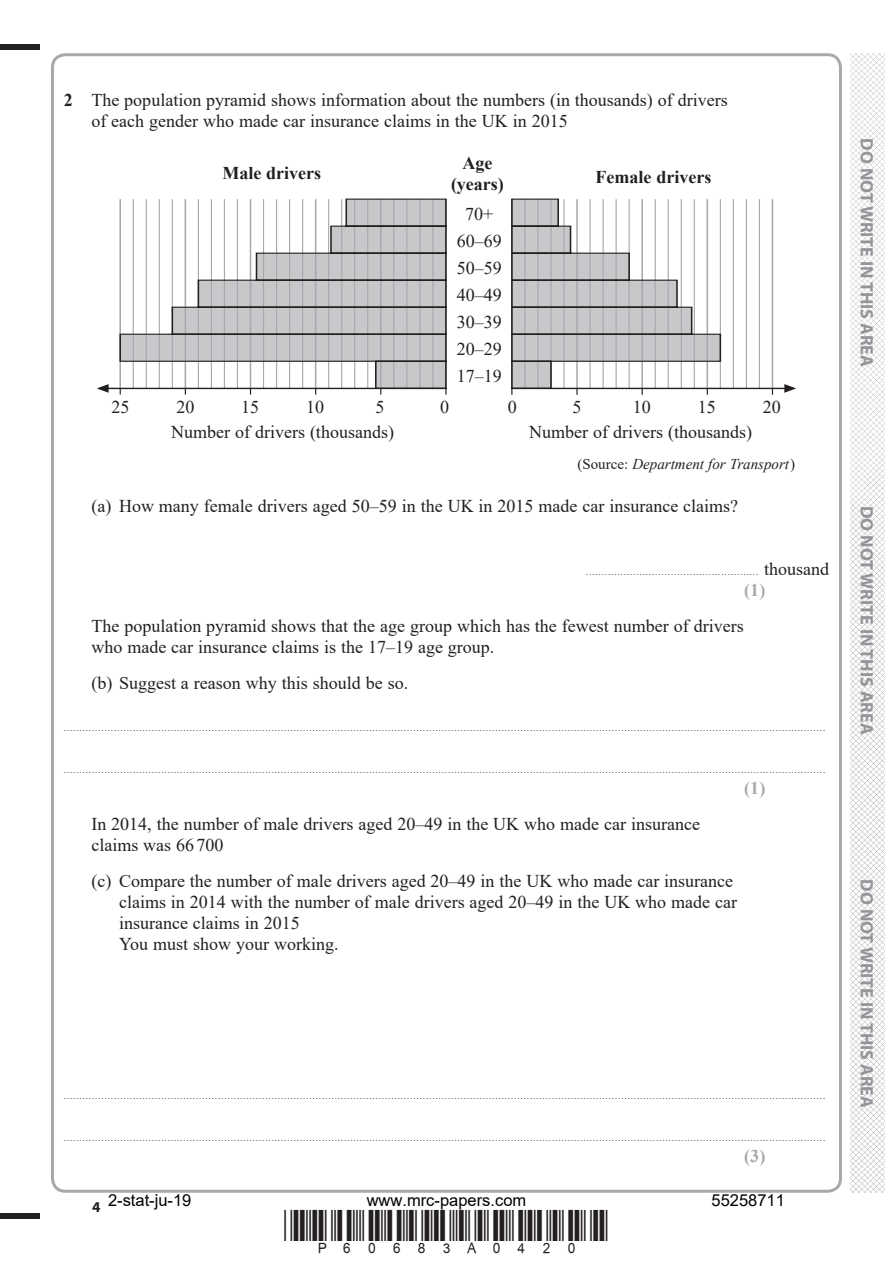
<style>
.page{position:relative;width:893px;height:1263px;background:#fff}
.page>*{position:absolute;margin:0;border:0;box-sizing:border-box;transform-origin:0 0}
.t1{font:18px/21px "Times New Roman";color:#231f20}
.t2{font:700 18px "Myriad Pro";color:#939598}
.t3{font:700 18px/21px "Times New Roman";color:#231f20;text-align:center}
.t4{font:700 18px "Times New Roman";color:#a8a9ad}
.t5{font:16.5px "Arial";color:#000}
.t6{font:italic 15px "Times New Roman";color:#231f20}
.t7{font:700 15px "Myriad Pro";color:#231f20}
.t8{font:9px "Times New Roman";color:#231f20}
.s1{font-weight:700}
.s2{font-style:normal}
.s3{font-size:18px}
</style>
<div class="page">
<div style="left:0;top:44px;width:40px;height:5px;background:#231f20"></div>
<div style="left:0;top:1214px;width:40px;height:5px;background:#231f20"></div>
<img style="left:850px;top:53px;width:34px;height:1140px">
<svg style="left:119px;top:199px;width:328px;height:190px"></svg>
<hr style="left:103px;top:388px;width:343px;height:1px;background:#231f20">
<svg style="left:97px;top:384px;width:13px;height:9px"></svg>
<hr style="left:772px;top:199px;width:1px;height:189px;background:#a8a9ad">
<hr style="left:733px;top:199px;width:1px;height:189px;background:#a8a9ad">
<hr style="left:746px;top:199px;width:1px;height:189px;background:#a8a9ad">
<hr style="left:759px;top:199px;width:1px;height:189px;background:#a8a9ad">
<hr style="left:512px;top:388px;width:278px;height:1px;background:#231f20">
<svg style="left:783px;top:384px;width:13px;height:9px"></svg>
<svg style="left:511px;top:199px;width:211px;height:196px"></svg>
<h1 class="t1" style="left:91px;top:90px;width:638px;text-indent:-28px"><span class="s1">2</span> The population pyramid shows information about the numbers (in thousands) of drivers of each gender who made car insurance claims in the UK in 2015</h1>
<h1 class="t3" style="left:222px;top:163px;width:100px">Male drivers</h1>
<h1 class="t3" style="left:451px;top:152px;width:54px">Age (years)</h1>
<h1 class="t1" style="left:457px;top:200px;width:46px;line-height:27px;text-align:center">70+<br>60–69<br>50–59<br>40–49<br>30–39<br>20–29<br>17–19</h1>
<h1 class="t1" style="left:111px;top:396px;width:19px">25</h1>
<h1 class="t1" style="left:176px;top:396px;width:19px">20</h1>
<h1 class="t1" style="left:241px;top:396px;width:19px">15</h1>
<h1 class="t1" style="left:306px;top:396px;width:19px">10</h1>
<h1 class="t1" style="left:375px;top:396px;width:10px">5</h1>
<h1 class="t1" style="left:440px;top:396px;width:10px">0</h1>
<h1 class="t1" style="left:508px;top:396px;width:10px">0</h1>
<h1 class="t1" style="left:573px;top:396px;width:10px">5</h1>
<h1 class="t1" style="left:633px;top:396px;width:19px">10</h1>
<h1 class="t1" style="left:698px;top:396px;width:19px">15</h1>
<h1 class="t1" style="left:763px;top:396px;width:19px">20</h1>
<h1 class="t3" style="left:595px;top:167px;width:117px">Female drivers</h1>
<h1 class="t1" style="left:171px;top:422px;width:224px">Number of drivers (thousands)</h1>
<h1 class="t1" style="left:529px;top:422px;width:224px">Number of drivers (thousands)</h1>
<h3 class="t6" style="left:577px;top:456px;width:219px"><span class="s2">(Source:</span> Department for Transport<span class="s2">)</span></h3>
<h1 class="t1" style="left:91px;top:495px;width:648px">(a) How many female drivers aged 50–59 in the UK in 2015 made car insurance claims?</h1>
<p class="t8" style="left:586px;top:567px;width:245px">....................................................... <span class="s3">thousand</span></p>
<h1 class="t4" style="left:744px;top:580px;width:23px">(1)</h1>
<h1 class="t1" style="left:91px;top:615px;width:654px">The population pyramid shows that the age group which has the fewest number of drivers who made car insurance claims is the 17–19 age group.</h1>
<h1 class="t1" style="left:91px;top:672px;width:318px">(b) Suggest a reason why this should be so.</h1>
<p class="t8" style="left:64px;top:723px;width:763px">..................................................................................................................................................................................................................................................</p>
<p class="t8" style="left:64px;top:765px;width:763px">..................................................................................................................................................................................................................................................</p>
<h1 class="t4" style="left:744px;top:778px;width:23px">(1)</h1>
<h1 class="t1" style="left:91px;top:814px;width:610px">In 2014, the number of male drivers aged 20–49 in the UK who made car insurance claims was 66 700</h1>
<h1 class="t1" style="left:119px;top:871px;width:620px;text-indent:-28px">(c) Compare the number of male drivers aged 20–49 in the UK who made car insurance claims in 2014 with the number of male drivers aged 20–49 in the UK who made car insurance claims in 2015<br>You must show your working.</h1>
<p class="t8" style="left:64px;top:1091px;width:763px">..................................................................................................................................................................................................................................................</p>
<p class="t8" style="left:64px;top:1133px;width:763px">..................................................................................................................................................................................................................................................</p>
<h1 class="t4" style="left:744px;top:1146px;width:23px">(3)</h1>
<h2 class="t5" style="left:108px;top:1189px;width:85px">2-stat-ju-19</h2>
<h2 class="t5" style="left:367px;top:1189px;width:161px">www.mrc-papers.com</h2>
<h2 class="t5" style="left:711px;top:1189px;width:75px">55258711</h2>
<h3 class="t7" style="left:92px;top:1201px;width:10px">4</h3>
<h1 class="t2" style="left:873px;top:138px;width:230px;rotate:90deg">DO NOT WRITE IN THIS AREA</h1>
<h1 class="t2" style="left:873px;top:506px;width:230px;rotate:90deg">DO NOT WRITE IN THIS AREA</h1>
<h1 class="t2" style="left:873px;top:879px;width:230px;rotate:90deg">DO NOT WRITE IN THIS AREA</h1>
</div>
